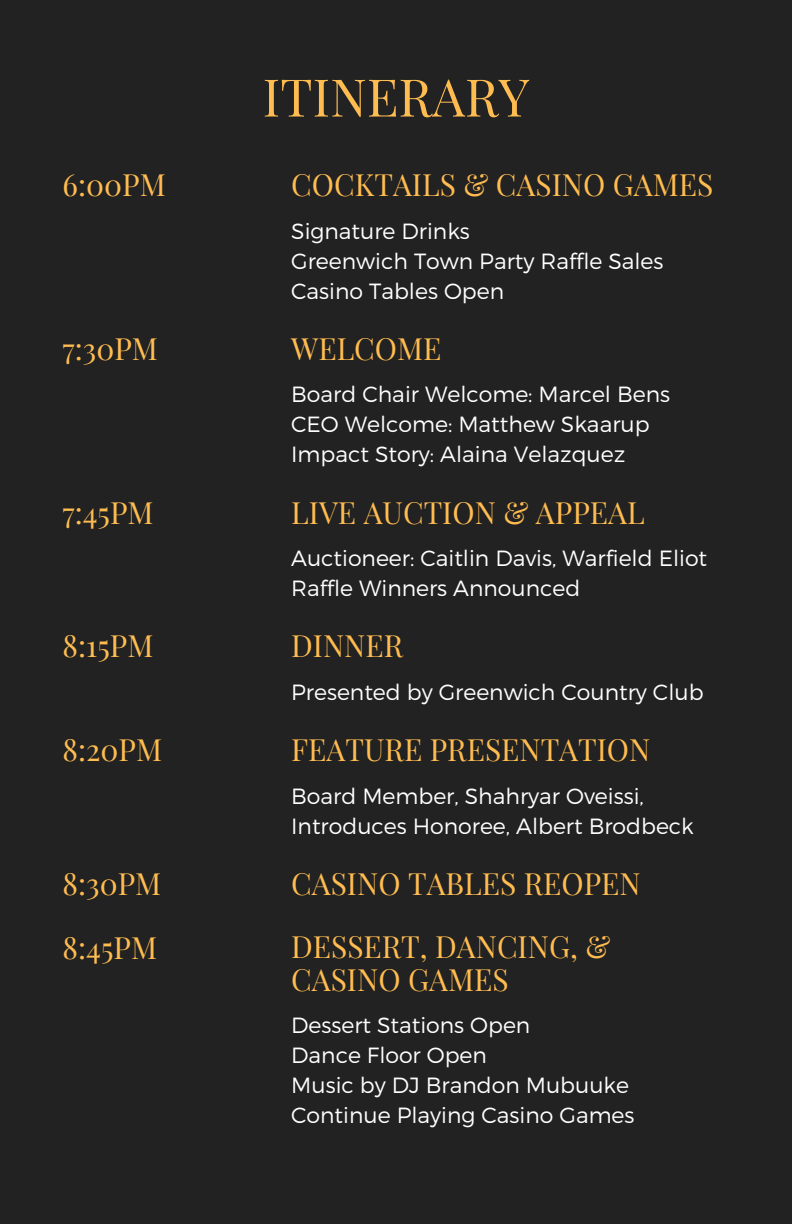
<style>
.page{position:relative;width:792px;height:1224px;background:#222}
.page>*{position:absolute;margin:0;border:0;box-sizing:border-box;transform-origin:0 0}
.t1{font:52px "Playfair Display";color:#ffbc50}
.t2{font:30px/33px "Playfair Display";color:#ffbc50}
.t3{font:300 22px/30px "Montserrat";color:#fff}
</style>
<div class="page">
<h1 class="t1" style="left:263px;top:60px;width:268px">ITINERARY</h1>
<h2 class="t2" style="left:63px;top:167px;width:105px">6:00PM</h2>
<h2 class="t2" style="left:291px;top:167px;width:424px">COCKTAILS &amp; CASINO GAMES</h2>
<h2 class="t3" style="left:291px;top:215px;width:180px">Signature Drinks</h2>
<h2 class="t3" style="left:291px;top:245px;width:374px">Greenwich Town Party Raffle Sales</h2>
<h2 class="t3" style="left:291px;top:275px;width:214px">Casino Tables Open</h2>
<h2 class="t2" style="left:63px;top:331px;width:97px">7:30PM</h2>
<h2 class="t2" style="left:291px;top:331px;width:152px">WELCOME</h2>
<h2 class="t3" style="left:291px;top:378px;width:380px">Board Chair Welcome: Marcel Bens</h2>
<p class="t3" style="left:291px;top:408px;width:360px">CEO Welcome: Matthew Skaarup</p>
<p class="t3" style="left:291px;top:438px;width:336px">Impact Story: Alaina Velazquez</p>
<p class="t2" style="left:63px;top:495px;width:93px">7:45PM</p>
<h2 class="t2" style="left:291px;top:495px;width:355px">LIVE AUCTION &amp; APPEAL</h2>
<p class="t3" style="left:291px;top:542px;width:417px">Auctioneer: Caitlin Davis, Warfield Eliot</p>
<p class="t3" style="left:291px;top:572px;width:291px">Raffle Winners Announced</p>
<p class="t2" style="left:63px;top:628px;width:92px">8:15PM</p>
<h2 class="t2" style="left:291px;top:628px;width:113px">DINNER</h2>
<p class="t3" style="left:291px;top:676px;width:414px">Presented by Greenwich Country Club</p>
<p class="t2" style="left:63px;top:732px;width:101px">8:20PM</p>
<h2 class="t2" style="left:291px;top:732px;width:361px">FEATURE PRESENTATION</h2>
<p class="t3" style="left:291px;top:780px;width:404px">Board Member, Shahryar Oveissi,<br>Introduces Honoree, Albert Brodbeck</p>
<p class="t2" style="left:63px;top:866px;width:100px">8:30PM</p>
<p class="t2" style="left:291px;top:866px;width:351px">CASINO TABLES REOPEN</p>
<h2 class="t2" style="left:63px;top:930px;width:96px">8:45PM</h2>
<p class="t2" style="left:291px;top:929px;width:321px">DESSERT, DANCING, &amp;<br>CASINO GAMES</p>
<h2 class="t3" style="left:291px;top:1009px;width:241px">Dessert Stations Open</h2>
<h2 class="t3" style="left:291px;top:1039px;width:197px">Dance Floor Open</h2>
<p class="t3" style="left:291px;top:1069px;width:339px">Music by DJ Brandon Mubuuke</p>
<p class="t3" style="left:291px;top:1099px;width:345px">Continue Playing Casino Games</p>
</div>
